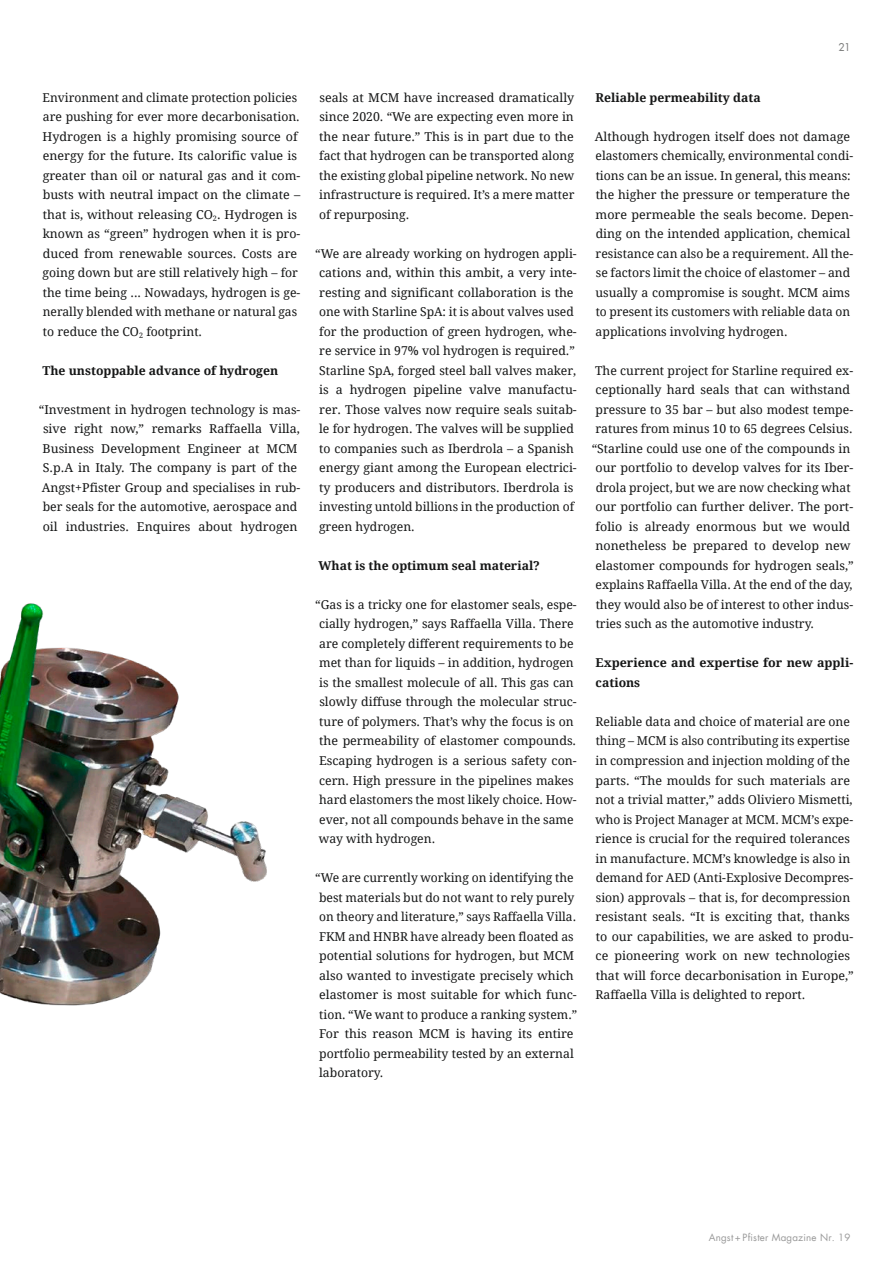
<style>
.page{position:relative;width:893px;height:1263px;background:#fff}
.page>*{position:absolute;margin:0;border:0;box-sizing:border-box;transform-origin:0 0}
.t1{font:12.15px/19.5px "Droid Serif";color:#151616}
.t2{font:700 12.15px/19.5px "Droid Serif";color:#151616}
.t3{font:10.5px "Futura LT";color:#818281}
.t4{font:9.75px "Futura LT";letter-spacing:.02em;color:#999}
</style>
<div class="page">
<img style="left:0;top:603px;width:267px;height:403px">
<p class="t3" style="left:838px;top:40px;width:14px">21</p>
<p class="t1" style="left:43px;top:88px;width:259px">Environment and climate protection policies are pushing for ever more decarbonisation.<br>Hydrogen is a highly promising source of energy for the future. Its calorific value is greater than oil or natural gas and it com&shy;busts with neutral impact on the climate – that is, without releasing CO<sub>2</sub>. Hydrogen is known as “green” hydrogen when it is pro&shy;duced from renewable sources. Costs are going down but are still relatively high – for the time being ... Nowadays, hydrogen is ge&shy;nerally blended with methane or natural gas to reduce the CO<sub>2</sub> footprint.</p>
<p class="t2" style="left:42px;top:361px;width:237px">The unstoppable advance of hydrogen</p>
<p class="t1" style="left:39px;top:400px;width:263px">“Investment in hydrogen technology is mas&shy;sive right now,” remarks Raffaella Villa, Business Development Engineer at MCM S.p.A in Italy. The company is part of the Angst+Pfister Group and specialises in rub&shy;ber seals for the automotive, aerospace and oil industries. Enquires about hydrogen</p>
<p class="t1" style="left:319px;top:88px;width:257px;text-align:justify">seals at MCM have increased dramatically since 2020. “We are expecting even more in the near future.” This is in part due to the fact that hydrogen can be transported along the existing global pipeline network. No new infrastructure is required. It’s a mere matter of repurposing.</p>
<p class="t1" style="left:319px;top:244px;width:259px;text-indent:-4px">“We are already working on hydrogen appli&shy;cations and, within this ambit, a very inte&shy;resting and significant collaboration is the one with Starline SpA: it is about valves used for the production of green hydrogen, whe&shy;re service in 97% vol hydrogen is required.” Starline SpA, forged steel ball valves maker, is a hydrogen pipeline valve manufactu&shy;rer. Those valves now require seals suitab&shy;le for hydrogen. The valves will be supplied to companies such as Iberdrola – a Spanish energy giant among the European electrici&shy;ty producers and distributors. Iberdrola is investing untold billions in the production of green hydrogen.</p>
<p class="t2" style="left:318px;top:556px;width:223px">What is the optimum seal material?</p>
<p class="t1" style="left:319px;top:595px;width:259px;text-indent:-4px">“Gas is a tricky one for elastomer seals, espe&shy;cially hydrogen,” says Raffaella Villa. There are completely different requirements to be met than for liquids – in addition, hydrogen is the smallest molecule of all. This gas can slowly diffuse through the molecular struc&shy;ture of polymers. That’s why the focus is on the permeability of elastomer compounds.<br>Escaping hydrogen is a serious safety con&shy;cern. High pressure in the pipelines makes hard elastomers the most likely choice. How&shy;ever, not all compounds behave in the same way with hydrogen.</p>
<p class="t1" style="left:319px;top:868px;width:260px;text-indent:-4px">“We are currently working on identifying the best materials but do not want to rely purely on theory and literature,” says Raffaella Villa.<br>FKM and HNBR have already been floated as potential solutions for hydrogen, but MCM also wanted to investigate precisely which elastomer is most suitable for which func&shy;tion. “We want to produce a ranking system.” For this reason MCM is having its entire portfolio permeability tested by an external laboratory.</p>
<p class="t2" style="left:596px;top:88px;width:167px">Reliable permeability data</p>
<p class="t1" style="left:595px;top:127px;width:260px">Although hydrogen itself does not damage elastomers chemically, environmental condi&shy;tions can be an issue. In general, this means: the higher the pressure or temperature the more permeable the seals become. Depen&shy;ding on the intended application, chemical resistance can also be a requirement. All the&shy;se factors limit the choice of elastomer – and usually a compromise is sought. MCM aims to present its customers with reliable data on applications involving hydrogen.</p>
<p class="t1" style="left:595px;top:361px;width:259px">The current project for Starline required ex-</p>
<p class="t1" style="left:595px;top:380px;width:256px">ceptionally hard seals that can withstand</p>
<p class="t1" style="left:596px;top:400px;width:259px">pressure to 35 bar – but also modest tempe-</p>
<p class="t1" style="left:596px;top:419px;width:258px">ratures from minus 10 to 65 degrees Celsius.</p>
<p class="t1" style="left:592px;top:439px;width:260px">“Starline could use one of the compounds in</p>
<p class="t1" style="left:595px;top:458px;width:259px">our portfolio to develop valves for its Iber-</p>
<p class="t1" style="left:596px;top:478px;width:256px">drola project, but we are now checking what</p>
<p class="t1" style="left:595px;top:497px;width:259px">our portfolio can further deliver. The port-</p>
<p class="t1" style="left:596px;top:517px;width:256px">folio is already enormous but we would</p>
<p class="t1" style="left:596px;top:536px;width:257px">nonetheless be prepared to develop new</p>
<p class="t1" style="left:595px;top:556px;width:260px">elastomer compounds for hydrogen seals,”</p>
<p class="t1" style="left:595px;top:575px;width:259px">explains Raffaella Villa. At the end of the day,</p>
<p class="t1" style="left:596px;top:595px;width:259px">they would also be of interest to other indus-</p>
<p class="t1" style="left:596px;top:614px;width:220px">tries such as the automotive industry.</p>
<p class="t2" style="left:596px;top:653px;width:259px">Experience and expertise for new appli&shy;cations</p>
<p class="t1" style="left:595px;top:712px;width:260px">Reliable data and choice of material are one thing – MCM is also contributing its expertise in compression and injection molding of the parts. “The moulds for such materials are not a trivial matter,” adds Oliviero Mismetti, who is Project Manager at MCM. MCM’s expe&shy;rience is crucial for the required tolerances in manufacture. MCM’s knowledge is also in demand for AED (Anti-Explosive Decompres&shy;sion) approvals – that is, for decompression resistant seals. “It is exciting that, thanks to our capabilities, we are asked to produ&shy;ce pioneering work on new technologies that will force decarbonisation in Europe,” Raffaella Villa is delighted to report.</p>
<p class="t4" style="left:709px;top:1231px;width:143px">Angst + Pfister Magazine Nr. 19</p>
</div>
